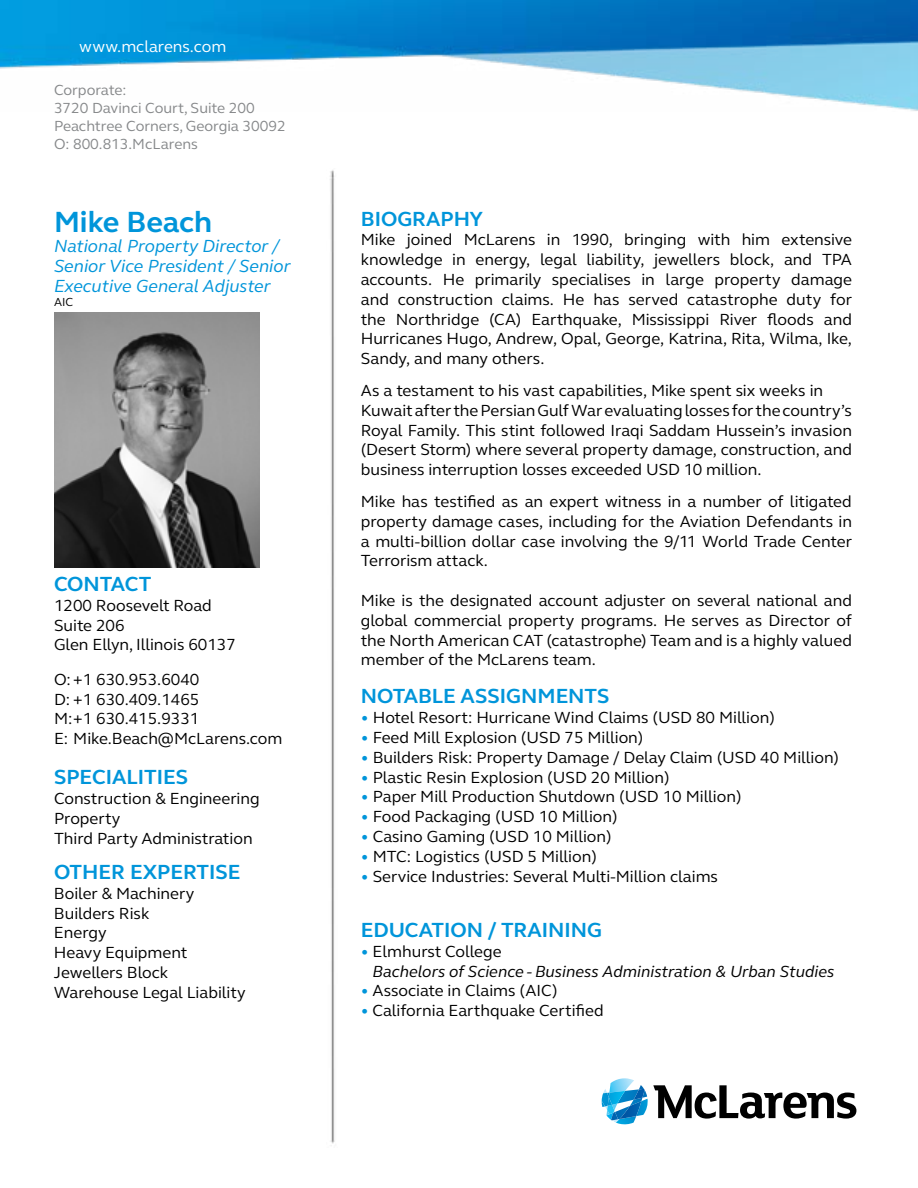
<style>
.page{position:relative;width:918px;height:1188px;background:#fff}
.page>*{position:absolute;margin:0;border:0;box-sizing:border-box;transform-origin:0 0}
.t1{font:700 30px "FS Elliot";color:#0095da}
.t2{font:700 21px "FS Elliot";color:#0095da}
.t3{font:italic 18px/19.8px "FS Elliot";color:#0095da}
.t4{font:16.5px/19.8px "FS Elliot";color:#000}
.t5{font:italic 16.5px/19.8px "FS Elliot";color:#000}
.t6{font:16.5px "FS Elliot";color:#fff}
.t7{font:15px/18px "FS Elliot";color:#86888a}
.t8{font:12px "FS Elliot";color:#000}
.s1{color:#0095da}
.s2{font-style:normal;color:#0095da}
.s3{font-style:normal}
</style>
<div class="page">
<img style="left:0;top:0;width:918px;height:111px">
<img style="left:330px;top:170px;width:5px;height:974px">
<svg style="left:602px;top:1078px;width:254px;height:47px"></svg>
<img style="left:54px;top:313px;width:206px;height:255px">
<p class="t6" style="left:79px;top:36px;width:149px">www.mclarens.com</p>
<p class="t7" style="left:54px;top:81px;width:233px">Corporate:<br>3720 Davinci Court, Suite 200<br>Peachtree Corners, Georgia 30092<br>O: 800.813.McLarens</p>
<h1 class="t1" style="left:54px;top:202px;width:160px">Mike Beach</h1>
<p class="t3" style="left:54px;top:236px;width:238px">National Property Director /<br>Senior Vice President / Senior<br>Executive General Adjuster</p>
<p class="t8" style="left:54px;top:294px;width:21px">AIC</p>
<p class="t2" style="left:54px;top:570px;width:99px">CONTACT</p>
<p class="t4" style="left:54px;top:595px;width:183px">1200 Roosevelt Road<br>Suite 206<br>Glen Ellyn, Illinois 60137</p>
<p class="t4" style="left:54px;top:669px;width:230px">O:+1 630.953.6040<br>D: +1 630.409.1465<br>M:+1 630.415.9331<br>E: Mike.Beach@McLarens.com</p>
<p class="t2" style="left:54px;top:763px;width:136px">SPECIALITIES</p>
<p class="t4" style="left:54px;top:788px;width:207px">Construction &amp; Engineering<br>Property<br>Third Party Administration</p>
<p class="t2" style="left:54px;top:858px;width:188px">OTHER EXPERTISE</p>
<p class="t4" style="left:54px;top:883px;width:193px">Boiler &amp; Machinery<br>Builders Risk<br>Energy<br>Heavy Equipment<br>Jewellers Block<br>Warehouse Legal Liability</p>
<p class="t2" style="left:361px;top:204px;width:124px">BIOGRAPHY</p>
<p class="t4" style="left:361px;top:229px;width:493px;text-align:justify">Mike joined McLarens in 1990, bringing with him extensive knowledge in energy, legal liability, jewellers block, and TPA accounts. He primarily specialises in large property damage and construction claims. He has served catastrophe duty for the Northridge (CA) Earthquake, Mississippi River floods and Hurricanes Hugo, Andrew, Opal, George, Katrina, Rita, Wilma, Ike, Sandy, and many others.</p>
<p class="t4" style="left:361px;top:380px;width:493px">As a testament to his vast capabilities, Mike spent six weeks in Kuwait after the Persian Gulf War evaluating losses for the country’s Royal Family. This stint followed Iraqi Saddam Hussein’s invasion (Desert Storm) where several property damage, construction, and business interruption losses exceeded USD 10 million.</p>
<p class="t4" style="left:361px;top:491px;width:493px;text-align:justify">Mike has testified as an expert witness in a number of litigated property damage cases, including for the Aviation Defendants in a multi-billion dollar case involving the 9/11 World Trade Center Terrorism attack.</p>
<p class="t4" style="left:361px;top:590px;width:493px;text-align:justify">Mike is the designated account adjuster on several national and global commercial property programs. He serves as Director of the North American CAT (catastrophe) Team and is a highly valued member of the McLarens team.</p>
<p class="t2" style="left:361px;top:682px;width:250px">NOTABLE ASSIGNMENTS</p>
<p class="t4" style="left:361px;top:707px;width:416px"><span class="s1">•</span> Hotel Resort: Hurricane Wind Claims (USD 80 Million)</p>
<p class="t4" style="left:361px;top:727px;width:284px"><span class="s1">•</span> Feed Mill Explosion (USD 75 Million)</p>
<p class="t4" style="left:361px;top:747px;width:480px"><span class="s1">•</span> Builders Risk: Property Damage / Delay Claim (USD 40 Million)</p>
<p class="t4" style="left:361px;top:767px;width:310px"><span class="s1">•</span> Plastic Resin Explosion (USD 20 Million)</p>
<p class="t4" style="left:361px;top:786px;width:382px"><span class="s1">•</span> Paper Mill Production Shutdown (USD 10 Million)</p>
<p class="t4" style="left:361px;top:806px;width:258px"><span class="s1">•</span> Food Packaging (USD 10 Million)</p>
<p class="t4" style="left:361px;top:826px;width:252px"><span class="s1">•</span> Casino Gaming (USD 10 Million)</p>
<p class="t4" style="left:361px;top:846px;width:238px"><span class="s1">•</span> MTC: Logistics (USD 5 Million)</p>
<p class="t4" style="left:361px;top:866px;width:359px"><span class="s1">•</span> Service Industries: Several Multi-Million claims</p>
<p class="t2" style="left:361px;top:916px;width:243px">EDUCATION / TRAINING</p>
<p class="t5" style="left:373px;top:941px;width:463px;text-indent:-12px"><span class="s2">•</span> <span class="s3">Elmhurst College<br></span>Bachelors of Science - Business Administration &amp; Urban Studies</p>
<p class="t4" style="left:361px;top:980px;width:198px"><span class="s1">•</span> Associate in Claims (AIC)</p>
<p class="t4" style="left:361px;top:1000px;width:244px"><span class="s1">•</span> California Earthquake Certified</p>
</div>
